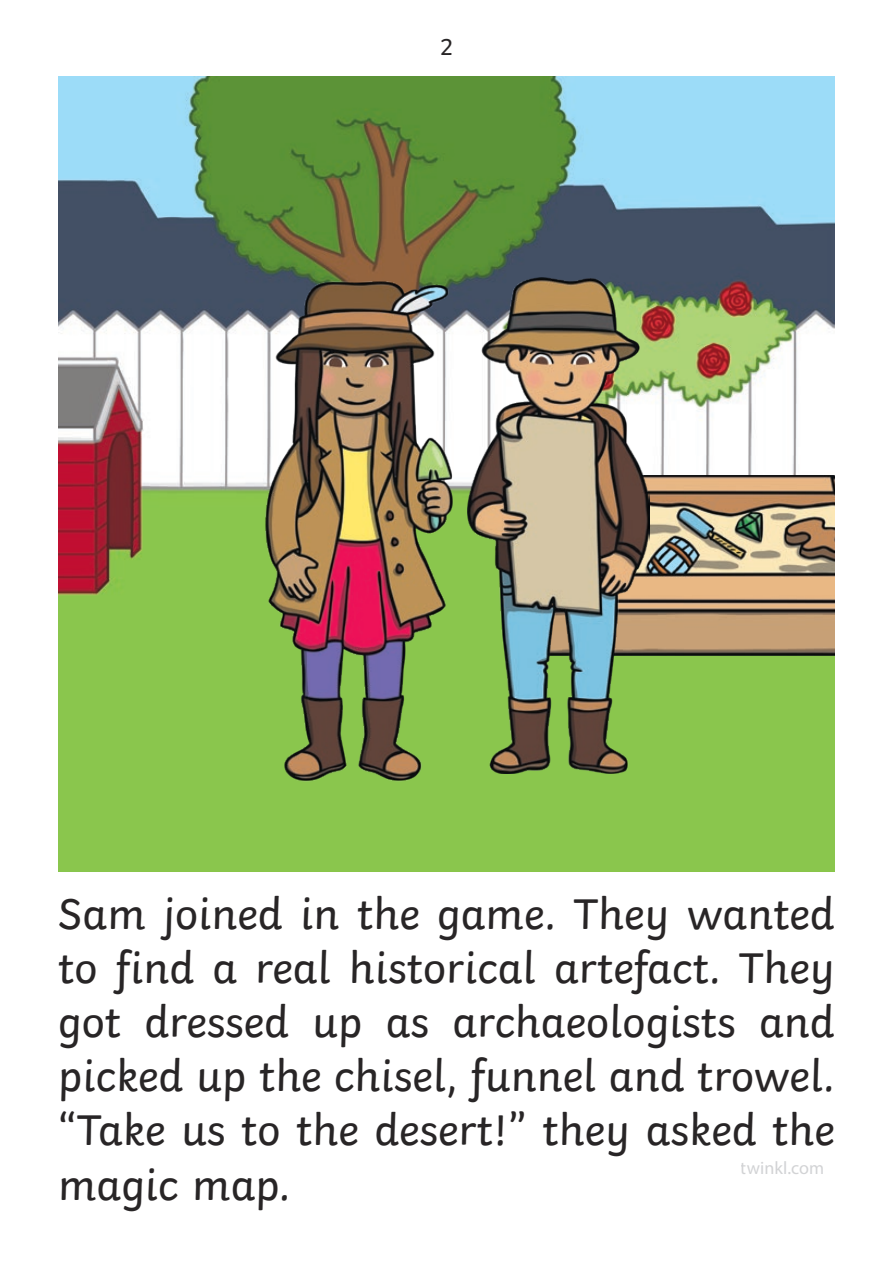
<style>
.page{position:relative;width:893px;height:1263px;background:#fff}
.page>*{position:absolute;margin:0;border:0;box-sizing:border-box;transform-origin:0 0}
.t1{font:45.15px/54.2px "Twinkl";color:#282526;text-align:justify}
.t2{font:24.15px "Twinkl";color:#282526}
.t3{font:18px "Myriad Pro";color:#d2d3d5}
</style>
<div class="page">
<img style="left:58px;top:77px;width:777px;height:794px">
<img style="left:650px;top:475px;width:185px;height:181px">
<img style="left:485px;top:277px;width:165px;height:496px">
<img style="left:227px;top:277px;width:258px;height:511px">
<p class="t2" style="left:439px;top:28px;width:16px">2</p>
<p class="t1" style="left:58px;top:882px;width:778px">Sam joined in the game. They wanted to find a real historical artefact. They got dressed up as archaeologists and picked up the chisel, funnel and trowel. “Take us to the desert!” they asked the magic map.</p>
<p class="t3" style="left:741px;top:1157px;width:85px">twinkl.com</p>
</div>
